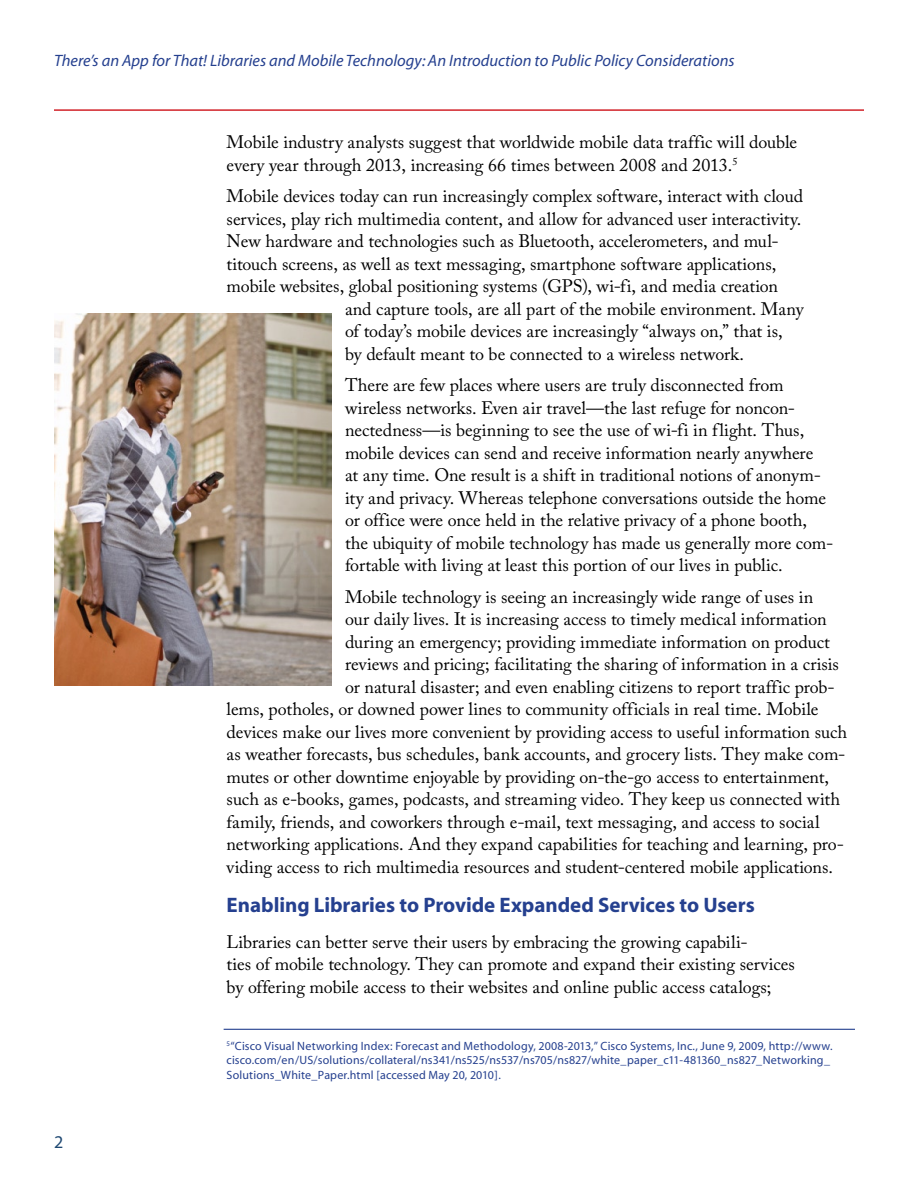
<style>
.page{position:relative;width:918px;height:1188px;background:#fff}
.page>*{position:absolute;margin:0;border:0;box-sizing:border-box;transform-origin:0 0}
.t1{font:700 21px "Myriad";letter-spacing:-.005em;color:#25408f}
.t2{font:18px/22.5px "Adobe Caslon Pro";color:#000}
.t3{font:18px "Myriad";color:#1e4872}
.t4{font:italic 16.5px "Myriad";color:#25408f}
.t5{font:12px/14.4px "Myriad";letter-spacing:.01em;color:#25408f}
</style>
<div class="page">
<hr style="left:54px;top:109px;width:810px;height:2px;background:#d2232a">
<hr style="left:224px;top:1029px;width:631px;height:1px;background:#25408f">
<img style="left:54px;top:314px;width:278px;height:372px">
<p class="t4" style="left:54px;top:53px;width:682px">There’s an App for That! Libraries and Mobile Technology: An Introduction to Public Policy Considerations</p>
<p class="t2" style="left:227px;top:131px;width:572px">Mobile industry analysts suggest that worldwide mobile data traffic will double every year through 2013, increasing 66 times between 2008 and 2013.<sup>5</sup></p>
<p class="t2" style="left:227px;top:185px;width:578px">Mobile devices today can run increasingly complex software, interact with cloud</p>
<p class="t2" style="left:227px;top:207px;width:576px">services, play rich multimedia content, and allow for advanced user interactivity.</p>
<p class="t2" style="left:227px;top:230px;width:554px">New hardware and technologies such as Bluetooth, accelerometers, and mul-</p>
<p class="t2" style="left:227px;top:252px;width:551px">titouch screens, as well as text messaging, smartphone software applications,</p>
<p class="t2" style="left:227px;top:275px;width:553px">mobile websites, global positioning systems (GPS), wi-fi, and media creation</p>
<p class="t2" style="left:345px;top:297px;width:460px">and capture tools, are all part of the mobile environment. Many</p>
<p class="t2" style="left:345px;top:320px;width:439px">of today’s mobile devices are increasingly “always on,” that is,</p>
<p class="t2" style="left:345px;top:342px;width:400px">by default meant to be connected to a wireless network.</p>
<p class="t2" style="left:345px;top:374px;width:490px">There are few places where users are truly disconnected from wireless networks. Even air travel—the last refuge for noncon&shy;nectedness—is beginning to see the use of wi-fi in flight. Thus, mobile devices can send and receive information nearly anywhere<br>at any time. One result is a shift in traditional notions of anonym&shy;ity and privacy. Whereas telephone conversations outside the home or office were once held in the relative privacy of a phone booth, the ubiquity of mobile technology has made us generally more com&shy;fortable with living at least this portion of our lives in public.</p>
<p class="t2" style="left:345px;top:585px;width:470px">Mobile technology is seeing an increasingly wide range of uses in</p>
<p class="t2" style="left:345px;top:608px;width:483px">our daily lives. It is increasing access to timely medical information</p>
<p class="t2" style="left:345px;top:630px;width:487px">during an emergency; providing immediate information on product</p>
<p class="t2" style="left:345px;top:653px;width:495px">reviews and pricing; facilitating the sharing of information in a crisis</p>
<p class="t2" style="left:345px;top:675px;width:491px">or natural disaster; and even enabling citizens to report traffic prob-</p>
<p class="t2" style="left:227px;top:698px;width:594px">lems, potholes, or downed power lines to community officials in real time. Mobile</p>
<p class="t2" style="left:227px;top:720px;width:622px">devices make our lives more convenient by providing access to useful information such</p>
<p class="t2" style="left:227px;top:743px;width:620px">as weather forecasts, bus schedules, bank accounts, and grocery lists. They make com-</p>
<p class="t2" style="left:227px;top:765px;width:604px">mutes or other downtime enjoyable by providing on-the-go access to entertainment,</p>
<p class="t2" style="left:227px;top:788px;width:615px">such as e-books, games, podcasts, and streaming video. They keep us connected with</p>
<p class="t2" style="left:227px;top:810px;width:595px">family, friends, and coworkers through e-mail, text messaging, and access to social</p>
<p class="t2" style="left:227px;top:833px;width:619px">networking applications. And they expand capabilities for teaching and learning, pro-</p>
<p class="t2" style="left:227px;top:855px;width:608px">viding access to rich multimedia resources and student-centered mobile applications.</p>
<p class="t1" style="left:227px;top:894px;width:530px">Enabling Libraries to Provide Expanded Services to Users</p>
<p class="t2" style="left:227px;top:930px;width:570px">Libraries can better serve their users by embracing the growing capabili-<br>ties of mobile technology. They can promote and expand their existing services by offering mobile access to their websites and online public access catalogs;</p>
<p class="t3" style="left:54px;top:1133px;width:11px">2</p>
<p class="t5" style="left:227px;top:1039px;width:607px"><sup>5</sup>“Cisco Visual Networking Index: Forecast and Methodology, 2008-2013,” Cisco Systems, Inc., June 9, 2009, http://www. cisco.com/en/US/solutions/collateral/ns341/ns525/ns537/ns705/ns827/white_paper_c11-481360_ns827_Networking_<br>Solutions_White_Paper.html [accessed May 20, 2010].</p>
</div>
